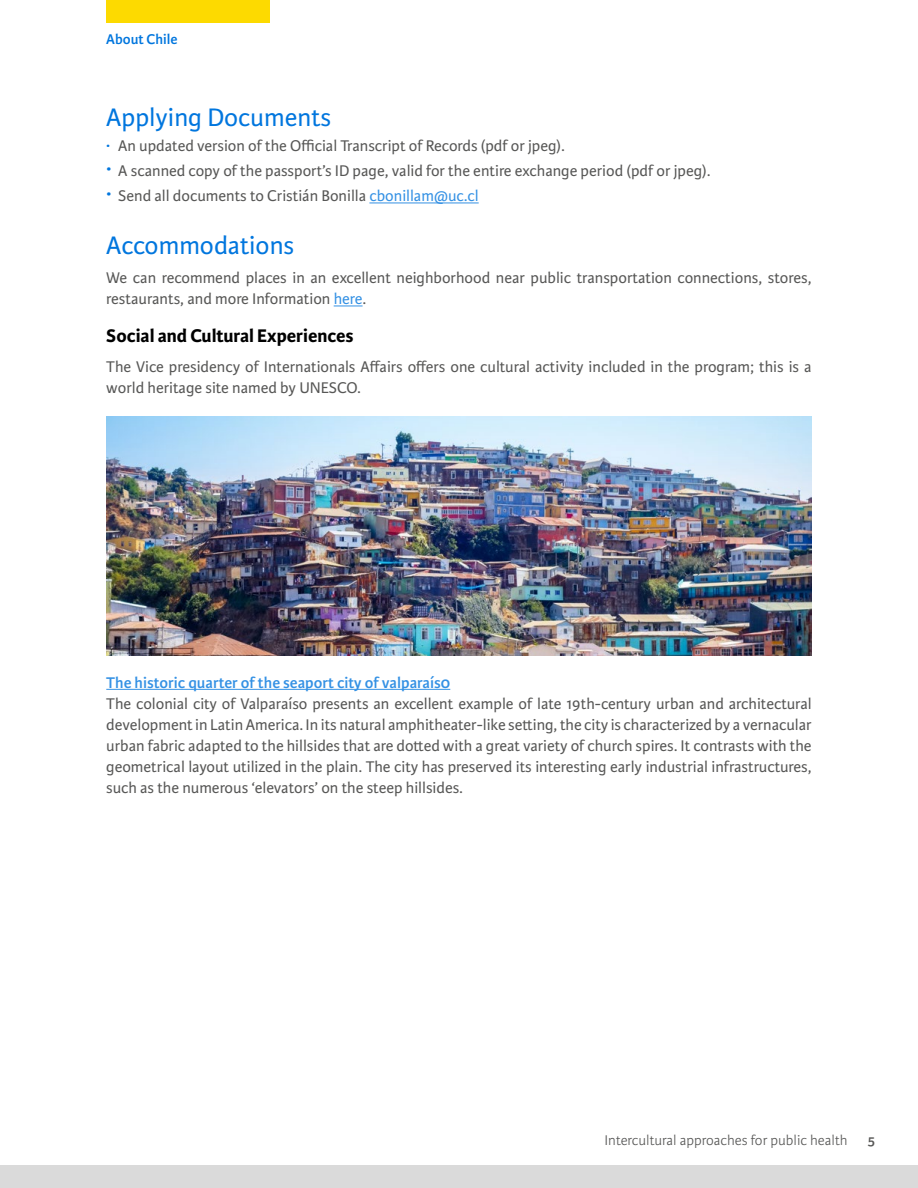
<style>
.page{position:relative;width:918px;height:1188px;background:#fff}
.page>*{position:absolute;margin:0;border:0;box-sizing:border-box;transform-origin:0 0}
.t1{font:27px "Karmina Sans";color:#0176de}
.t2{font:700 19.5px "Karmina Sans";color:#000}
.t3{font:16.5px/21px "Karmina Sans";color:#575756}
.t4{font:600 16.5px "Karmina Sans";color:#3491e4}
.t5{font:300 15px "Karmina Sans";color:#575756}
.t6{font:600 15px "Karmina Sans";color:#0176de}
.t7{font:600 15px "Karmina Sans";color:#575756}
.s1{font-weight:600;color:#0176de}
.s2{font-weight:600;font-size:22.5px;color:#0176de}
.s3{color:#3491e4}
</style>
<div class="page">
<img style="left:106px;top:417px;width:706px;height:238px">
<hr style="left:369px;top:203px;width:110px;height:1px;background:#3491e4">
<svg style="left:334px;top:306px;width:29px;height:1px"></svg>
<div style="left:0;top:1166px;width:918px;height:22px;background:#dadada"></div>
<div style="left:107px;top:0;width:163px;height:22px;background:#fdda00"></div>
<hr style="left:106px;top:689px;width:344px;height:1px;background:#3491e4">
<p class="t6" style="left:106px;top:31px;width:73px">About Chile</p>
<h1 class="t1" style="left:106px;top:102px;width:227px">Applying Documents</h1>
<p class="t3" style="left:106px;top:133px;width:606px;line-height:25.2px"><span class="s1">∙</span> An updated version of the Official Transcript of Records (pdf or jpeg).<br><span class="s2">∙</span> A scanned copy of the passport’s ID page, valid for the entire exchange period (pdf or jpeg). <span class="s2">∙</span> Send all documents to Cristián Bonilla <span class="s3">cbonillam@uc.cl</span></p>
<h1 class="t1" style="left:106px;top:230px;width:190px">Accommodations</h1>
<p class="t3" style="left:106px;top:268px;width:707px">We can recommend places in an excellent neighborhood near public transportation connections, stores, restaurants, and more Information <span class="s3">here</span>.</p>
<p class="t2" style="left:106px;top:325px;width:249px">Social and Cultural Experiences</p>
<p class="t3" style="left:106px;top:356px;width:707px">The Vice presidency of Internationals Affairs offers one cultural activity included in the program; this is a world heritage site named by UNESCO.</p>
<p class="t4" style="left:106px;top:673px;width:346px">The historic quarter of the seaport city of valparaís0</p>
<p class="t3" style="left:106px;top:693px;width:707px;text-align:justify">The colonial city of Valparaíso presents an excellent example of late 19th-century urban and architectural development in Latin America. In its natural amphitheater-like setting, the city is characterized by a vernacular urban fabric adapted to the hillsides that are dotted with a great variety of church spires. It contrasts with the geometrical layout utilized in the plain. The city has preserved its interesting early industrial infrastructures, such as the numerous ‘elevators’ on the steep hillsides.</p>
<p class="t5" style="left:605px;top:1132px;width:245px">Intercultural approaches for public health</p>
<p class="t7" style="left:868px;top:1132px;width:9px">5</p>
</div>
